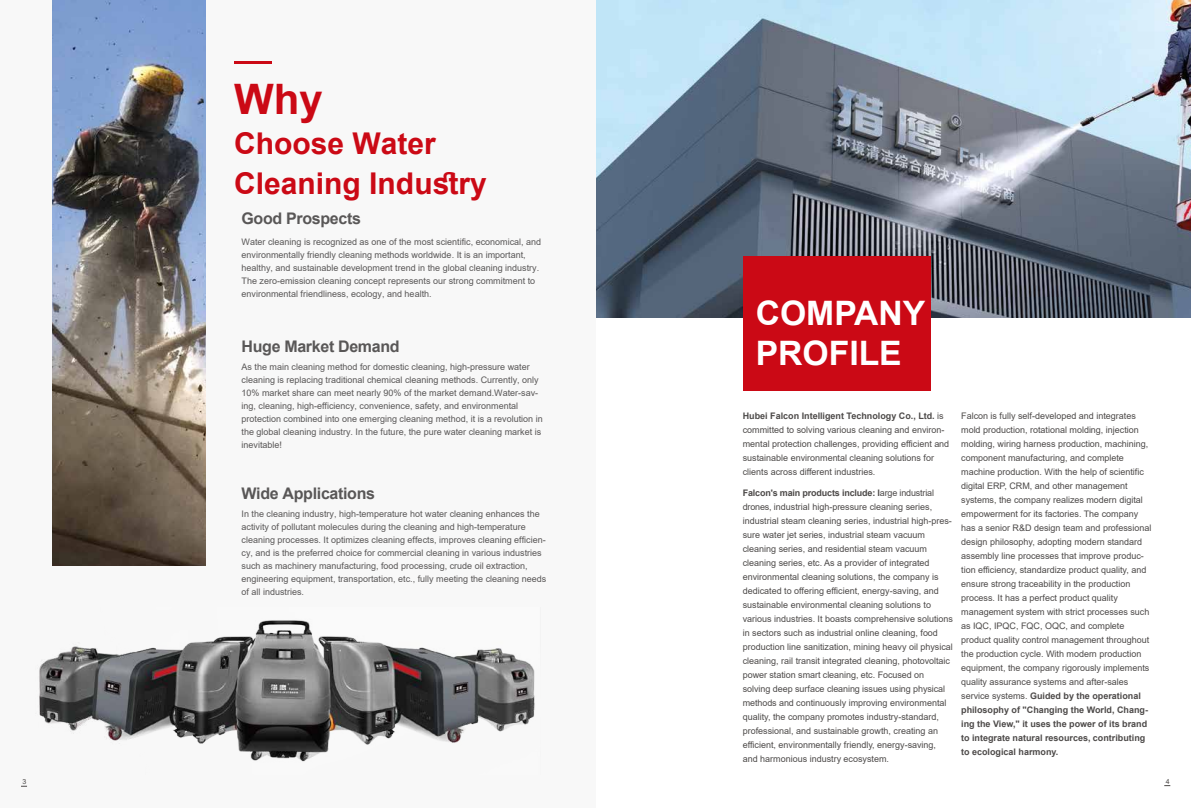
<style>
.page{position:relative;width:1191px;height:808px;background:#fff}
.page>*{position:absolute;margin:0;border:0;box-sizing:border-box;transform-origin:0 0}
.t1{font:700 42px "Arial";color:#cb0915}
.t2{font:700 33.7px/40.4px "Arial";color:#fff}
.t3{font:700 30px/40px "Arial";color:#cb0915}
.t4{font:700 16px "Arial";letter-spacing:-.02em;color:#595757}
.t5{font:9px/14px "Arial";color:#4d4a49}
.t6{font:9px/13px "Arial";color:#595757}
.t7{font:7px "Arial";color:#4c4948}
.s1{font-weight:700}
</style>
<div class="page">
<img style="left:596px;top:0;width:595px;height:317px">
<div style="left:0;top:0;width:595px;height:808px;background:#f8f8f8"></div>
<img style="left:52px;top:0;width:153px;height:565px">
<hr style="left:234px;top:62px;width:38px;height:2px;background:#cb0915">
<img style="left:39px;top:620px;width:496px;height:142px">
<div style="left:743px;top:256px;width:187px;height:135px;background:#cb0915"></div>
<h1 class="t1" style="left:234px;top:69px;width:90px">Why</h1>
<h3 class="t3" style="left:234px;top:124px;width:254px">Choose Water<br>Cleaning Industry</h3>
<h3 class="t4" style="left:241px;top:208px;width:121px">Good Prospects</h3>
<p class="t6" style="left:241px;top:235px;width:301px">Water cleaning is recognized as one of the most scientific, economical, and environmentally friendly cleaning methods worldwide. It is an important, healthy, and sustainable development trend in the global cleaning industry.<br>The zero-emission cleaning concept represents our strong commitment to environmental friendliness, ecology, and health.</p>
<h3 class="t4" style="left:241px;top:335px;width:160px">Huge Market Demand</h3>
<p class="t6" style="left:241px;top:360px;width:303px">As the main cleaning method for domestic cleaning, high-pressure water cleaning is replacing traditional chemical cleaning methods. Currently, only 10% market share can meet nearly 90% of the market demand.Water-sav&shy;ing, cleaning, high-efficiency, convenience, safety, and environmental protection combined into one emerging cleaning method, it is a revolution in the global cleaning industry. In the future, the pure water cleaning market is inevitable!</p>
<h3 class="t4" style="left:241px;top:482px;width:135px">Wide Applications</h3>
<p class="t6" style="left:241px;top:507px;width:306px">In the cleaning industry, high-temperature hot water cleaning enhances the activity of pollutant molecules during the cleaning and high-temperature cleaning processes. It optimizes cleaning effects, improves cleaning efficien&shy;cy, and is the preferred choice for commercial cleaning in various industries such as machinery manufacturing, food processing, crude oil extraction, engineering equipment, transportation, etc., fully meeting the cleaning needs of all industries.</p>
<h2 class="t2" style="left:755px;top:293px;width:171px">COMPANY<br>PROFILE</h2>
<p class="t5" style="left:743px;top:408px;width:208px"><span class="s1">Hubei Falcon Intelligent Technology Co., Ltd.</span> is committed to solving various cleaning and environ&shy;mental protection challenges, providing efficient and sustainable environmental cleaning solutions for clients across different industries.</p>
<p class="t5" style="left:743px;top:485px;width:212px"><span class="s1">Falcon's main products include: l</span>arge industrial drones, industrial high-pressure cleaning series, industrial steam cleaning series, industrial high-pres&shy;sure water jet series, industrial steam vacuum cleaning series, and residential steam vacuum cleaning series, etc. As a provider of integrated environmental cleaning solutions, the company is dedicated to offering efficient, energy-saving, and sustainable environmental cleaning solutions to various industries. It boasts comprehensive solutions in sectors such as industrial online cleaning, food production line sanitization, mining heavy oil physical cleaning, rail transit integrated cleaning, photovoltaic power station smart cleaning, etc. Focused on solving deep surface cleaning issues using physical methods and continuously improving environmental quality, the company promotes industry-standard, professional, and sustainable growth, creating an efficient, environmentally friendly, energy-saving, and harmonious industry ecosystem.</p>
<p class="t5" style="left:961px;top:408px;width:192px">Falcon is fully self-developed and integrates mold production, rotational molding, injection molding, wiring harness production, machining, component manufacturing, and complete machine production. With the help of scientific digital ERP, CRM, and other management systems, the company realizes modern digital empowerment for its factories. The company has a senior R&amp;D design team and professional design philosophy, adopting modern standard assembly line processes that improve produc&shy;tion efficiency, standardize product quality, and ensure strong traceability in the production process. It has a perfect product quality management system with strict processes such as IQC, IPQC, FQC, OQC, and complete product quality control management throughout the production cycle. With modern production equipment, the company rigorously implements quality assurance systems and after-sales service systems. <span class="s1">Guided by the operational philosophy of "Changing the World, Chang&shy;ing the View," it uses the power of its brand to integrate natural resources, contributing to ecological harmony.</span></p>
<p class="t7" style="left:23px;top:777px;width:5px">3</p>
<p class="t7" style="left:1165px;top:776px;width:5px">4</p>
</div>
